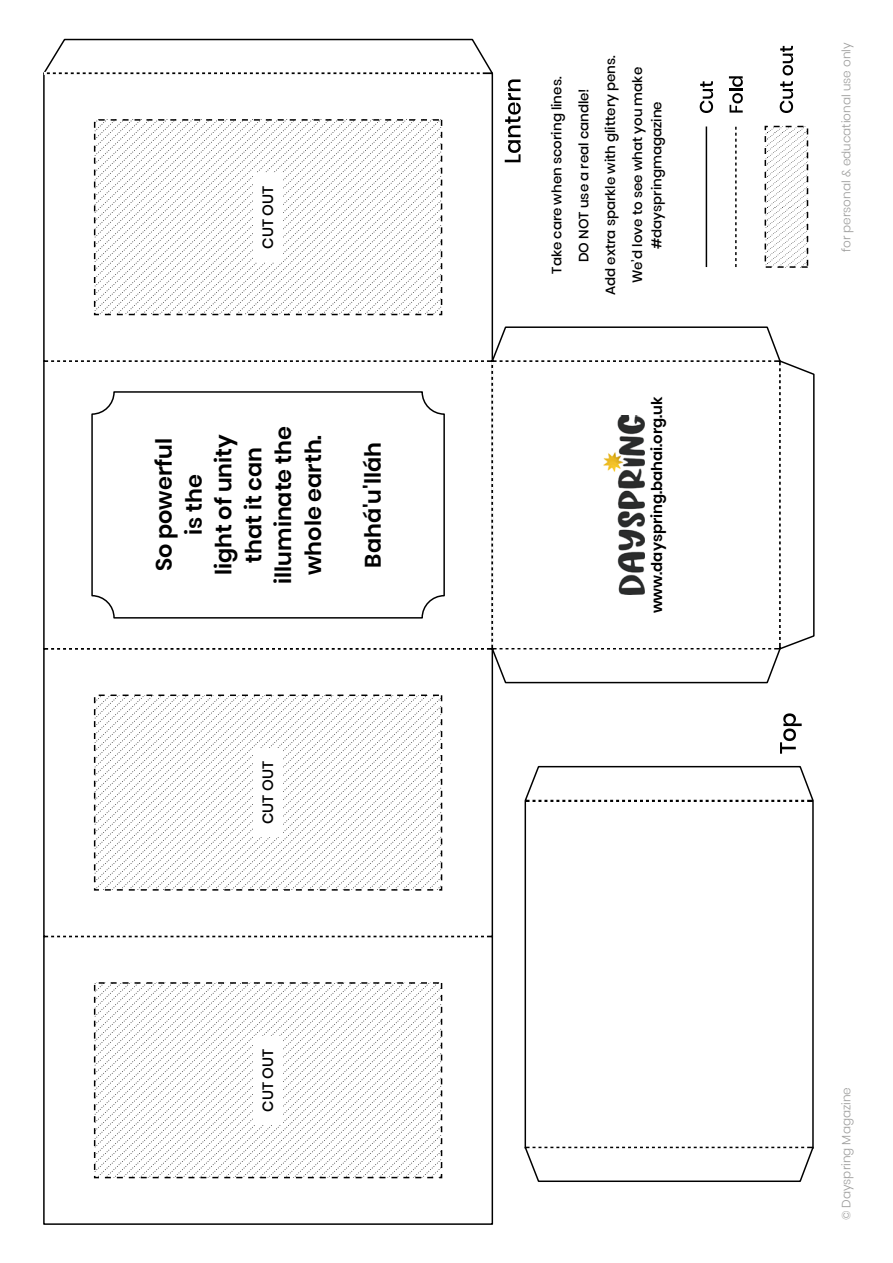
<style>
.page{position:relative;width:893px;height:1263px;background:#fff}
.page>*{position:absolute;margin:0;border:0;box-sizing:border-box;transform-origin:0 0}
.t1{font:600 22.35px/29.8px "Poppins";color:#000;text-align:center}
.t2{font:600 14.85px "Poppins";color:#000}
.t3{font:500 14.85px "Poppins";color:#000}
.t4{font:500 13.5px/26.8px "Poppins";color:#000;text-align:center}
.t5{font:300 12px "Poppins";color:#9d9d9c}
</style>
<div class="page">
<hr style="left:706px;top:126px;width:1px;height:141px;background:#000">
<svg style="left:735px;top:126px;width:2px;height:141px"></svg>
<svg style="left:765px;top:126px;width:43px;height:142px"></svg>
<svg style="left:700px;top:81px;width:13px;height:32px"></svg>
<svg style="left:729px;top:76px;width:14px;height:37px"></svg>
<svg style="left:780px;top:81px;width:13px;height:32px"></svg>
<svg style="left:780px;top:46px;width:13px;height:29px"></svg>
<svg style="left:48px;top:935px;width:440px;height:3px"></svg>
<svg style="left:524px;top:1146px;width:290px;height:36px"></svg>
<svg style="left:524px;top:765px;width:290px;height:37px"></svg>
<svg style="left:43px;top:38px;width:451px;height:37px"></svg>
<svg style="left:96px;top:984px;width:344px;height:192px"></svg>
<div style="left:94px;top:982px;width:348px;height:196px;border:1px dashed #000"></div>
<div style="left:253px;top:1036px;width:30px;height:88px;background:#fff"></div>
<svg style="left:96px;top:696px;width:344px;height:193px"></svg>
<div style="left:94px;top:694px;width:348px;height:197px;border:1px dashed #000"></div>
<div style="left:253px;top:748px;width:30px;height:88px;background:#fff"></div>
<svg style="left:96px;top:121px;width:344px;height:192px"></svg>
<div style="left:94px;top:119px;width:348px;height:196px;border:1px dashed #000"></div>
<div style="left:253px;top:173px;width:30px;height:88px;background:#fff"></div>
<svg style="left:505px;top:79px;width:16px;height:83px"></svg>
<svg style="left:780px;top:713px;width:22px;height:41px"></svg>
<svg style="left:48px;top:325px;width:767px;height:359px"></svg>
<p class="t3" style="left:259px;top:249px;width:64px;rotate:-90deg">CUT OUT</p>
<p class="t1" style="left:149px;top:584px;width:159px;rotate:-90deg">So powerful<br>is the<br>light of unity that it can illuminate the whole earth.</p>
<p class="t1" style="left:358px;top:568px;width:127px;rotate:-90deg">Bahá'u'lláh</p>
<p class="t3" style="left:259px;top:824px;width:64px;rotate:-90deg">CUT OUT</p>
<p class="t3" style="left:259px;top:1112px;width:64px;rotate:-90deg">CUT OUT</p>
<p class="t4" style="left:543px;top:295px;width:241px;rotate:-90deg">Take care when scoring lines.<br>DO NOT use a real candle!<br>Add extra sparkle with glittery pens.<br>We’d love to see what you make</p>
<p class="t4" style="left:643px;top:249px;width:149px;rotate:-90deg">#dayspringmagazine</p>
<p class="t2" style="left:648px;top:613px;width:219px;rotate:-90deg">www.dayspring.bahai.org.uk</p>
<p class="t5" style="left:839px;top:252px;width:211px;rotate:-90deg">for personal &amp; educational use only</p>
<p class="t5" style="left:839px;top:1220px;width:135px;rotate:-90deg">© Dayspring Magazine</p>
</div>
